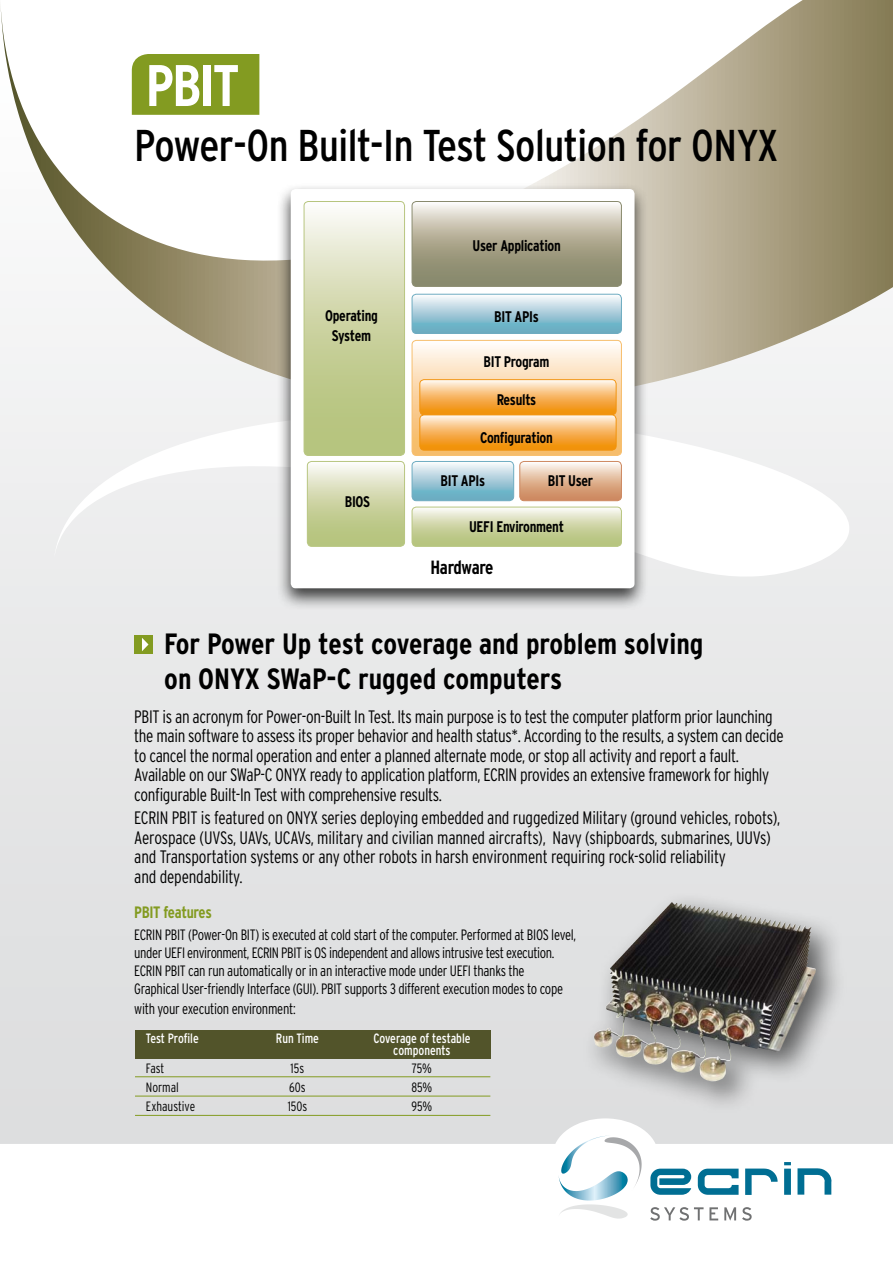
<style>
.page{position:relative;width:893px;height:1263px;background:#fff}
.page>*{position:absolute;margin:0;border:0;box-sizing:border-box;transform-origin:0 0}
.t1{font:700 condensed 58.5px "Interstate";color:#fff}
.t2{font:condensed 44.55px "Interstate";letter-spacing:-.01em;color:#000}
.t3{font:700 condensed 29.25px/35.1px "Interstate";color:#000}
.t4{font:700 condensed 19.2px "Interstate";letter-spacing:-.02em;color:#000;scale:.95 1}
.t5{font:300 condensed 18px/19.5px "Interstate";letter-spacing:-.02em;color:#000;scale:.95 1}
.t6{font:700 condensed 16.5px "Interstate";letter-spacing:-.02em;color:#839b21;scale:.95 1}
.t7{font:700 condensed 15.45px/20px "Interstate";letter-spacing:-.02em;color:#000;text-align:center;scale:.95 1}
.t8{font:300 condensed 15px/18px "Interstate";letter-spacing:-.02em;color:#000;scale:.95 1}
.t9{font:condensed 13.5px/12px "Interstate";color:#fff;text-align:center;scale:.95 1}
.t10{font:300 condensed 13.5px "Interstate";color:#000;scale:.95 1}
</style>
<div class="page">
<div style="left:0;top:404px;width:893px;height:740px;background:#e4e4e5"></div>
<svg style="left:0;top:0;width:893px;height:404px"></svg>
<svg style="left:54px;top:413px;width:796px;height:164px;fill:#f0f0f1"></svg>
<div style="left:132px;top:54px;width:127px;height:61px;background:#839b21"></div>
<div style="left:134px;top:635px;width:19px;height:19px;background:#839b21"></div>
<svg style="left:142px;top:638px;width:7px;height:13px"></svg>
<div style="left:582px;top:891px;width:266px;height:223px;background:#000;opacity:.6"></div>
<img style="left:594px;top:968px;width:111px;height:105px">
<div style="left:553px;top:1118px;width:105px;height:74px;background:#fff;border-radius:50%"></div>
<svg style="left:558px;top:1135px;width:84px;height:83px"></svg>
<svg style="left:650px;top:1162px;width:181px;height:33px"></svg>
<svg style="left:650px;top:1207px;width:102px;height:14px"></svg>
<div style="left:135px;top:1031px;width:355px;height:28px;background:#52542a"></div>
<hr style="left:135px;top:1076px;width:355px;height:1px;background:#839b21">
<hr style="left:135px;top:1096px;width:355px;height:1px;background:#839b21">
<hr style="left:135px;top:1115px;width:355px;height:1px;background:#839b21">
<div style="left:277px;top:183px;width:372px;height:428px;background:#000;opacity:.75"></div>
<div style="left:291px;top:189px;width:343px;height:399px;background:#fff;border-radius:5px"></div>
<svg style="left:412px;top:201px;width:209px;height:85px;background:#b3af99"></svg>
<div style="left:412px;top:201px;width:210px;height:86px;border:1px solid #52542a;border-radius:4px"></div>
<div style="left:412px;top:507px;width:209px;height:39px;background:linear-gradient(to bottom,#f6f4ec,#acbb6b);border-radius:4px"></div>
<div style="left:412px;top:507px;width:210px;height:40px;border:1px solid #839b21;border-radius:4px"></div>
<div style="left:412px;top:461px;width:102px;height:40px;background:linear-gradient(to bottom,#fbf8fb,#55a4bc);border-radius:4px"></div>
<div style="left:412px;top:461px;width:102px;height:40px;border:1px solid #006e93;border-radius:4px"></div>
<svg style="left:520px;top:461px;width:101px;height:40px;background:#e1b89c"></svg>
<div style="left:519px;top:461px;width:103px;height:40px;border:1px solid #b65116;border-radius:4px"></div>
<svg style="left:412px;top:294px;width:209px;height:39px;background:#a5ccda"></svg>
<div style="left:412px;top:294px;width:210px;height:40px;border:1px solid #006e93;border-radius:4px"></div>
<svg style="left:412px;top:340px;width:209px;height:115px"></svg>
<div style="left:412px;top:340px;width:210px;height:116px;border:1px solid #f18e00;border-radius:4px"></div>
<svg style="left:420px;top:380px;width:196px;height:35px;background:#f7ba6a"></svg>
<div style="left:419px;top:379px;width:197px;height:36px;border:1px solid #f18e00;border-radius:4px"></div>
<svg style="left:420px;top:415px;width:196px;height:35px;background:#f7b967"></svg>
<div style="left:419px;top:414px;width:197px;height:36px;border:1px solid #f18e00;border-radius:4px"></div>
<svg style="left:307px;top:461px;width:98px;height:85px;background:#d0d7aa"></svg>
<div style="left:307px;top:461px;width:98px;height:86px;border:1px solid #839b21;border-radius:4px"></div>
<svg style="left:304px;top:201px;width:101px;height:254px;background:#d0d7aa"></svg>
<div style="left:304px;top:201px;width:101px;height:255px;border:1px solid #839b21;border-radius:4px"></div>
<h1 class="t1" style="left:146px;top:53px;width:95px">PBIT</h1>
<h2 class="t2" style="left:134px;top:121px;width:645px">Power-On Built-In Test Solution for ONYX</h2>
<p class="t7" style="left:325px;top:305px;width:57px">Operating<br>System</p>
<p class="t7" style="left:345px;top:491px;width:28px">BIOS</p>
<p class="t7" style="left:473px;top:235px;width:94px">User Application</p>
<p class="t7" style="left:494px;top:306px;width:48px">BIT APIs</p>
<p class="t7" style="left:484px;top:351px;width:71px">BIT Program</p>
<p class="t7" style="left:497px;top:390px;width:43px">Results</p>
<p class="t7" style="left:480px;top:427px;width:78px">Configuration</p>
<p class="t7" style="left:441px;top:470px;width:48px">BIT APIs</p>
<p class="t7" style="left:548px;top:470px;width:49px">BIT User</p>
<p class="t7" style="left:469px;top:516px;width:102px">UEFI Environment</p>
<p class="t4" style="left:431px;top:557px;width:68px">Hardware</p>
<h3 class="t3" style="left:164px;top:626px;width:541px">For Power Up test coverage and problem solving on ONYX SWaP-C rugged computers</h3>
<p class="t5" style="left:134px;top:706px;width:685px">PBIT is an acronym for Power-on-Built In Test. Its main purpose is to test the computer platform prior launching the main software to assess its proper behavior and health status*. According to the results, a system can decide to cancel the normal operation and enter a planned alternate mode, or stop all activity and report a fault.<br>Available on our SWaP-C ONYX ready to application platform, ECRIN provides an extensive framework for highly configurable Built-In Test with comprehensive results.</p>
<p class="t5" style="left:134px;top:808px;width:682px">ECRIN PBIT is featured on ONYX series deploying embedded and ruggedized Military (ground vehicles, robots), Aerospace (UVSs, UAVs, UCAVs, military and civilian manned aircrafts), Navy (shipboards, submarines, UUVs) and Transportation systems or any other robots in harsh environment requiring rock-solid reliability<br>and dependability.</p>
<p class="t6" style="left:134px;top:903px;width:83px">PBIT features</p>
<p class="t8" style="left:134px;top:926px;width:467px">ECRIN PBIT (Power-On BIT) is executed at cold start of the computer. Performed at BIOS level, under UEFI environment, ECRIN PBIT is OS independent and allows intrusive test execution.<br>ECRIN PBIT can run automatically or in an interactive mode under UEFI thanks the<br>Graphical User-friendly Interface (GUI). PBIT supports 3 different execution modes to cope</p>
<p class="t8" style="left:134px;top:999px;width:171px">with your execution environment:</p>
<p class="t9" style="left:146px;top:1032px;width:57px">Test Profile</p>
<p class="t9" style="left:276px;top:1032px;width:47px">Run Time</p>
<p class="t9" style="left:373px;top:1032px;width:104px">Coverage of testable components</p>
<p class="t10" style="left:146px;top:1060px;width:21px">Fast</p>
<p class="t10" style="left:291px;top:1060px;width:16px">15s</p>
<p class="t10" style="left:412px;top:1060px;width:23px">75%</p>
<p class="t10" style="left:146px;top:1079px;width:36px">Normal</p>
<p class="t10" style="left:289px;top:1079px;width:19px">60s</p>
<p class="t10" style="left:412px;top:1079px;width:23px">85%</p>
<p class="t10" style="left:146px;top:1099px;width:53px">Exhaustive</p>
<p class="t10" style="left:288px;top:1099px;width:22px">150s</p>
<p class="t10" style="left:412px;top:1099px;width:23px">95%</p>
</div>
